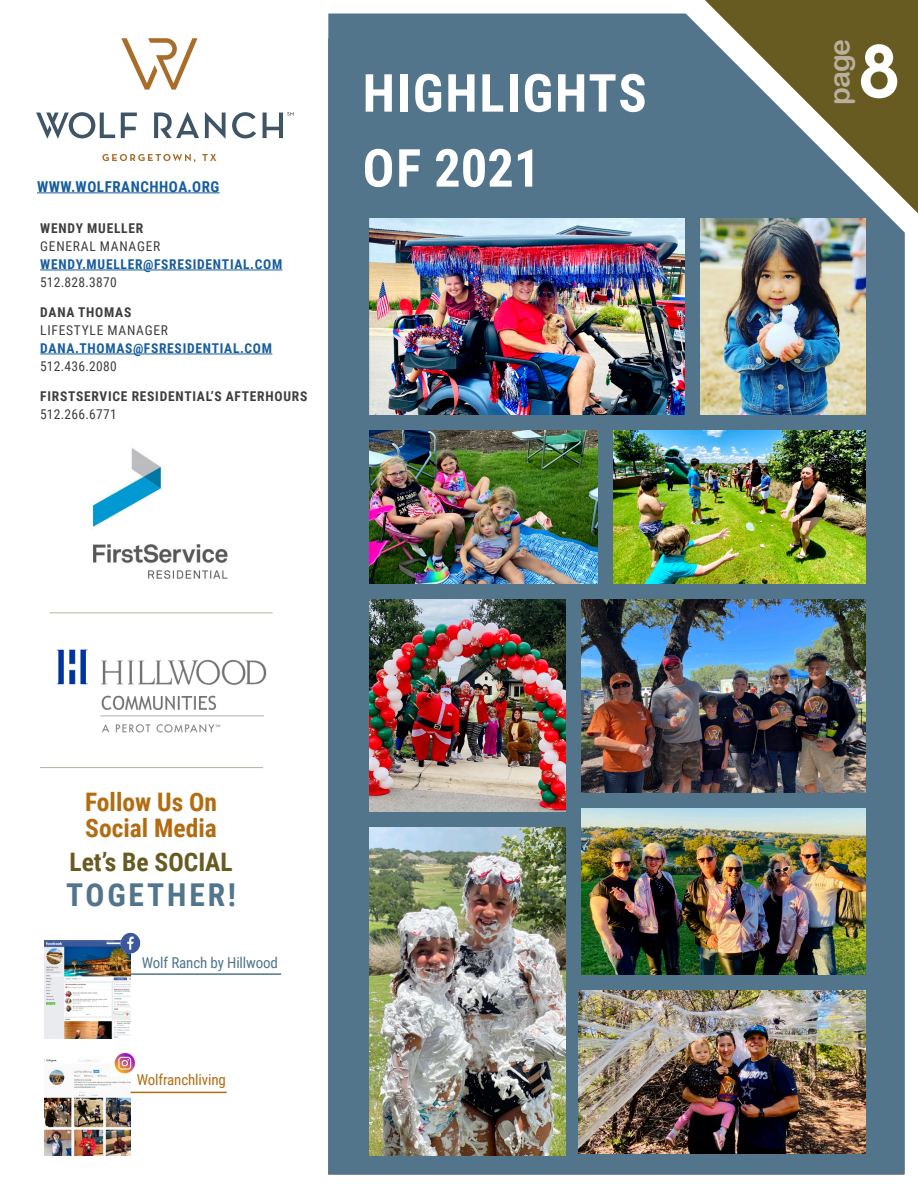
<style>
.page{position:relative;width:918px;height:1188px;background:#fff}
.page>*{position:absolute;margin:0;border:0;box-sizing:border-box;transform-origin:0 0}
.t1{font:700 99px "Neutra Disp";color:#fff;scale:.91 1}
.t2{font:700 52.5px "Roboto Condensed";letter-spacing:.035em;color:#fff}
.t3{font:700 31.5px "Roboto Condensed";letter-spacing:.09em;color:#52758c}
.t4{font:28.5px "Arial Rounded MT Bold";color:#b9b19d}
.t5{font:700 25.5px "Roboto Condensed";color:#b26c12}
.t6{font:700 25.5px "Roboto Condensed";color:#685b22}
.t7{font:700 15px "Roboto Condensed";letter-spacing:.035em;color:#175d9e}
.t8{font:15px "Roboto Condensed";letter-spacing:-.01em;color:#52758c}
.t9{font:15px "Roboto Condensed";letter-spacing:-.01em;color:#b26c12}
.t10{font:700 13.5px "Roboto Condensed";letter-spacing:.055em;color:#175d9e}
.t11{font:700 13.5px "Roboto Condensed";letter-spacing:.055em;color:#3e3e3f}
.t12{font:13.5px "Roboto Condensed";letter-spacing:.02em;color:#3e3e3f}
.t13{font:13.5px "Roboto Condensed";letter-spacing:.055em;color:#3e3e3f}
</style>
<div class="page">
<div style="left:328px;top:13px;width:576px;height:1161px;background:#52758c"></div>
<hr style="left:40px;top:270px;width:242px;height:1px;background:#175d9e">
<hr style="left:40px;top:354px;width:232px;height:1px;background:#175d9e">
<img style="left:91px;top:448px;width:137px;height:131px">
<hr style="left:37px;top:192px;width:183px;height:1px;background:#175d9e">
<img style="left:45px;top:941px;width:85px;height:97px">
<img style="left:45px;top:1059px;width:86px;height:96px">
<img style="left:112px;top:1053px;width:24px;height:23px">
<img style="left:118px;top:932px;width:23px;height:22px">
<hr style="left:130px;top:973px;width:151px;height:2px;background:#52758c">
<hr style="left:131px;top:1092px;width:96px;height:1px;background:#b26c12">
<hr style="left:50px;top:613px;width:223px;height:1px;background:#b9b19d">
<img style="left:56px;top:649px;width:211px;height:84px">
<hr style="left:40px;top:767px;width:223px;height:1px;background:#b9b19d">
<svg style="left:672px;top:0;width:246px;height:243px;background:#717c6f"></svg>
<svg style="left:102px;top:154px;width:94px;height:8px"></svg>
<svg style="left:202px;top:154px;width:14px;height:7px"></svg>
<svg style="left:121px;top:38px;width:77px;height:52px"></svg>
<svg style="left:121px;top:113px;width:16px;height:25px"></svg>
<svg style="left:154px;top:112px;width:45px;height:26px"></svg>
<svg style="left:205px;top:112px;width:21px;height:26px"></svg>
<svg style="left:232px;top:112px;width:24px;height:26px"></svg>
<svg style="left:36px;top:112px;width:79px;height:26px"></svg>
<svg style="left:263px;top:112px;width:31px;height:26px"></svg>
<img style="left:369px;top:827px;width:197px;height:328px">
<img style="left:613px;top:430px;width:253px;height:154px">
<img style="left:369px;top:430px;width:229px;height:154px">
<img style="left:369px;top:219px;width:316px;height:196px">
<img style="left:700px;top:219px;width:166px;height:196px">
<img style="left:369px;top:599px;width:197px;height:213px">
<img style="left:579px;top:991px;width:287px;height:162px">
<img style="left:582px;top:599px;width:284px;height:194px">
<img style="left:582px;top:808px;width:284px;height:167px">
<p class="t7" style="left:37px;top:176px;width:184px">WWW.WOLFRANCHHOA.ORG</p>
<p class="t11" style="left:40px;top:219px;width:105px">WENDY MUELLER</p>
<p class="t13" style="left:40px;top:237px;width:122px">GENERAL MANAGER</p>
<p class="t10" style="left:40px;top:255px;width:243px">WENDY.MUELLER@FSRESIDENTIAL.COM</p>
<p class="t12" style="left:40px;top:273px;width:78px">512.828.3870</p>
<p class="t11" style="left:40px;top:303px;width:93px">DANA THOMAS</p>
<p class="t13" style="left:40px;top:321px;width:129px">LIFESTYLE MANAGER</p>
<p class="t10" style="left:40px;top:339px;width:233px">DANA.THOMAS@FSRESIDENTIAL.COM</p>
<p class="t12" style="left:40px;top:357px;width:78px">512.436.2080</p>
<p class="t11" style="left:40px;top:387px;width:269px">FIRSTSERVICE RESIDENTIAL’S AFTERHOURS</p>
<p class="t12" style="left:40px;top:405px;width:78px">512.266.6771</p>
<p class="t2" style="left:363px;top:56px;width:285px">HIGHLIGHTS</p>
<p class="t2" style="left:363px;top:131px;width:179px">OF 2021</p>
<p class="t5" style="left:85px;top:784px;width:134px">Follow Us On</p>
<p class="t5" style="left:85px;top:810px;width:133px">Social Media</p>
<p class="t6" style="left:69px;top:844px;width:165px">Let’s Be SOCIAL</p>
<p class="t3" style="left:66px;top:872px;width:172px">TOGETHER!</p>
<p class="t8" style="left:142px;top:952px;width:138px">Wolf Ranch by Hillwood</p>
<p class="t9" style="left:137px;top:1069px;width:91px">Wolfranchliving</p>
<p class="t4" style="left:823px;top:105px;width:68px;rotate:-90deg">page</p>
<p class="t1" style="left:858px;top:9px;width:46px">8</p>
</div>
